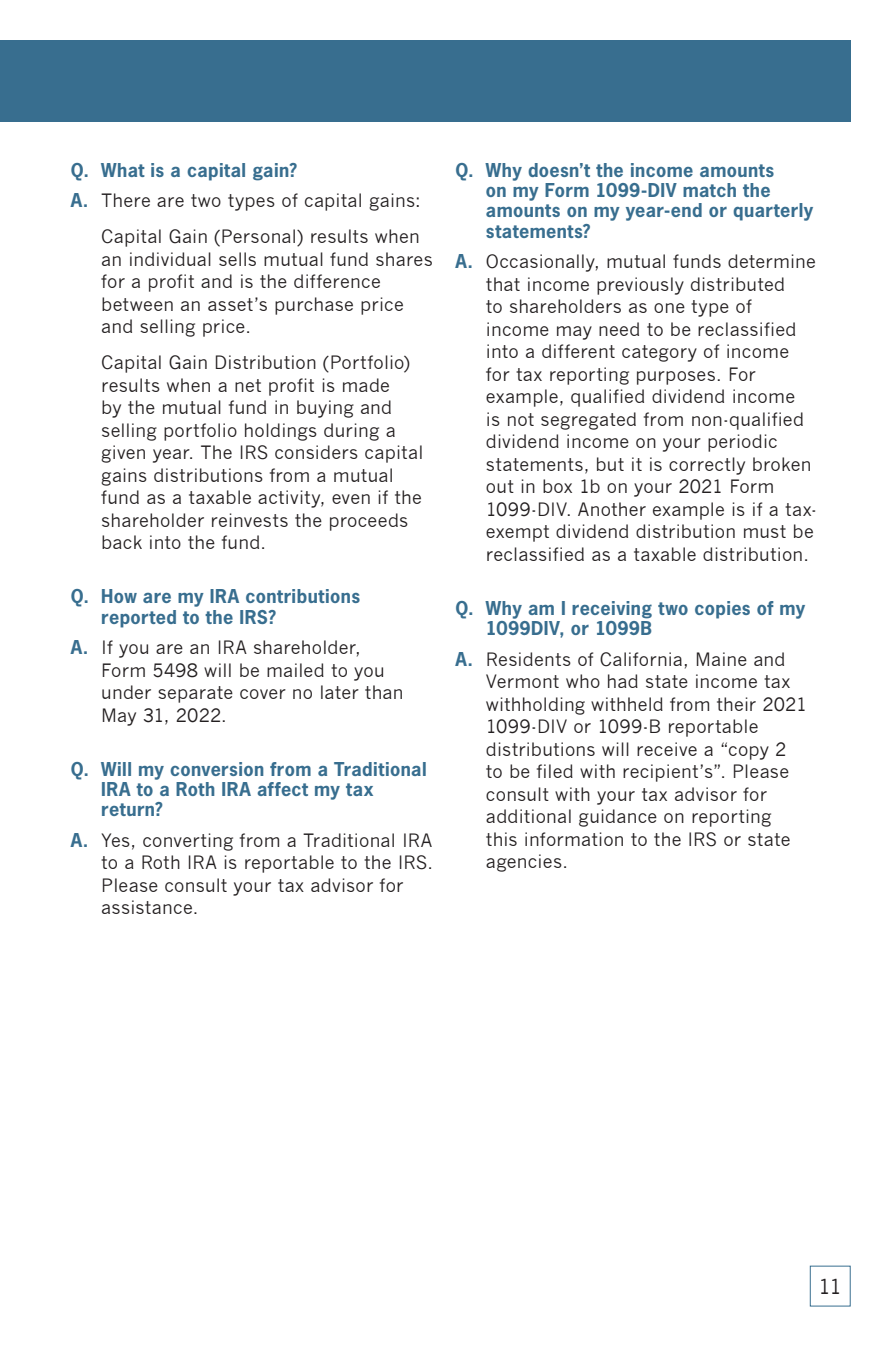
<style>
.page{position:relative;width:891px;height:1357px;background:#fff}
.page>*{position:absolute;margin:0;border:0;box-sizing:border-box;transform-origin:0 0}
.t1{font:20.25px "News Gothic";color:#231f20}
.t2{font:18px/22.5px "News Gothic";letter-spacing:.01em;color:#231f20}
.t3{font:700 18px/20.2px "News Gothic";letter-spacing:.025em;color:#386e8f}
.s1{font-weight:700;color:#386e8f}
</style>
<div class="page">
<div style="left:0;top:40px;width:850px;height:82px;background:#386e8f"></div>
<p class="t2" style="left:71px;top:155px;width:351px;line-height:30.6px"><span class="s1">Q. What is a capital gain?<br>A.</span> There are two types of capital gains:</p>
<p class="t2" style="left:101px;top:226px;width:333px">Capital Gain (Personal) results when an individual sells mutual fund shares for a profit and is the difference between an asset’s purchase price and selling price.</p>
<p class="t2" style="left:101px;top:352px;width:324px">Capital Gain Distribution (Portfolio) results when a net profit is made<br>by the mutual fund in buying and selling portfolio holdings during a given year. The IRS considers capital gains distributions from a mutual fund as a taxable activity, even if the shareholder reinvests the proceeds back into the fund.</p>
<p class="t3" style="left:101px;top:586px;width:261px;text-indent:-30px">Q. How are my IRA contributions reported to the IRS?</p>
<p class="t2" style="left:101px;top:636px;width:304px;text-indent:-30px"><span class="s1">A.</span> If you are an IRA shareholder,<br>Form 5498 will be mailed to you under separate cover no later than<br>May 31, 2022.</p>
<p class="t3" style="left:101px;top:758px;width:327px;text-indent:-30px">Q. Will my conversion from a Traditional<br>IRA to a Roth IRA affect my tax return?</p>
<p class="t2" style="left:101px;top:829px;width:333px;text-indent:-30px"><span class="s1">A.</span> Yes, converting from a Traditional IRA to a Roth IRA is reportable to the IRS.<br>Please consult your tax advisor for assistance.</p>
<p class="t3" style="left:486px;top:159px;width:329px;text-indent:-30px">Q. Why doesn’t the income amounts<br>on my Form 1099-DIV match the amounts on my year-end or quarterly statements?</p>
<p class="t2" style="left:486px;top:250px;width:332px;text-indent:-30px"><span class="s1">A.</span> Occasionally, mutual funds determine that income previously distributed<br>to shareholders as one type of income may need to be reclassified into a different category of income for tax reporting purposes. For example, qualified dividend income<br>is not segregated from non-qualified dividend income on your periodic statements, but it is correctly broken out in box 1b on your 2021 Form 1099-DIV. Another example is if a tax&shy;exempt dividend distribution must be reclassified as a taxable distribution.</p>
<p class="t3" style="left:486px;top:597px;width:321px;text-indent:-30px">Q. Why am I receiving two copies of my<br>1099DIV, or 1099B</p>
<p class="t2" style="left:486px;top:648px;width:323px;text-indent:-30px"><span class="s1">A.</span> Residents of California, Maine and<br>Vermont who had state income tax withholding withheld from their 2021<br>1099-DIV or 1099-B reportable distributions will receive a “copy 2 to be filed with recipient’s”. Please consult with your tax advisor for additional guidance on reporting this information to the IRS or state agencies.</p>
<p class="t1" style="left:818px;top:1274px;width:25px">11</p>
</div>
